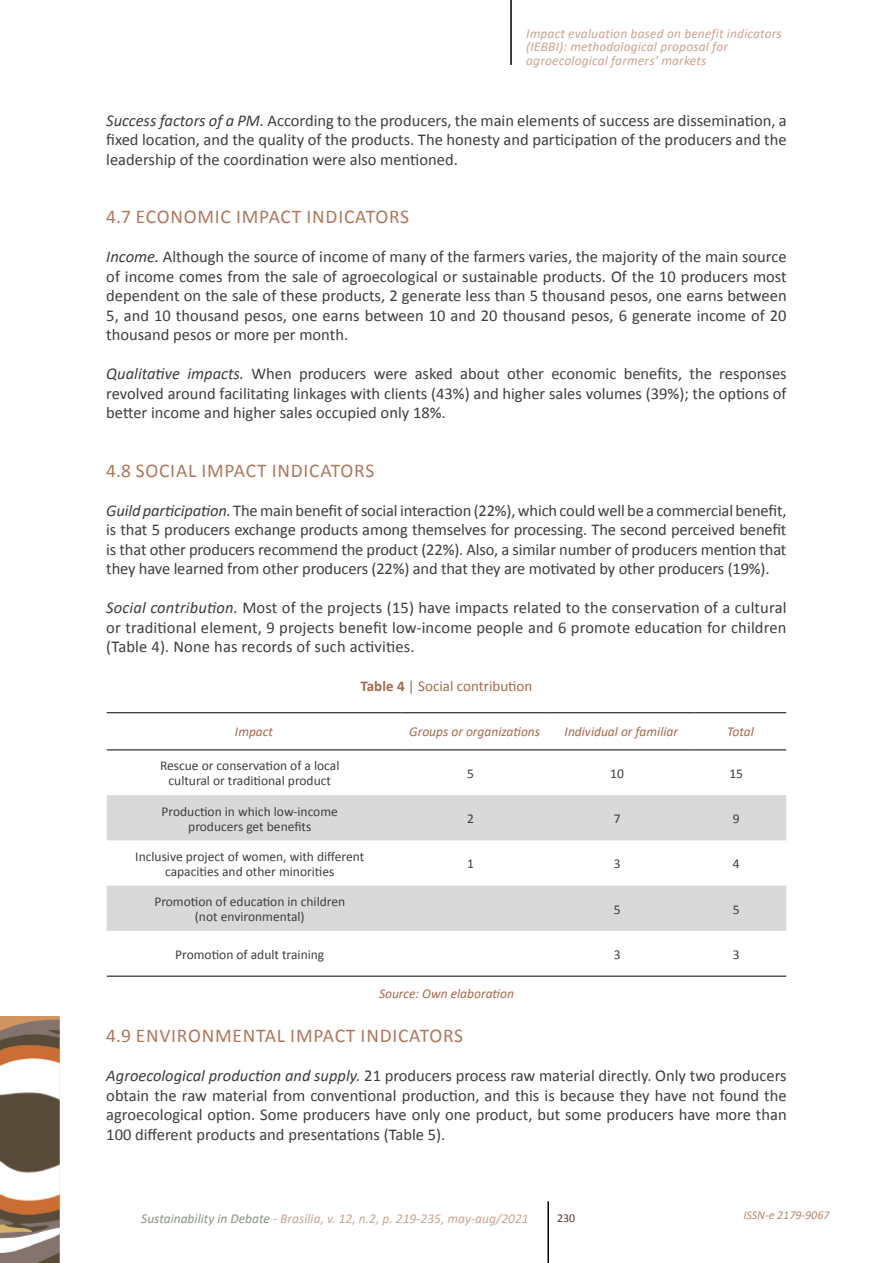
<style>
.page{position:relative;width:893px;height:1263px;background:#fff}
.page>*{position:absolute;margin:0;border:0;box-sizing:border-box;transform-origin:0 0}
.t1{font:19.5px "Calibri";letter-spacing:.04em;color:#af785e}
.t2{font:16.5px/19.5px "Calibri";color:#3e3d40;text-align:justify}
.t3{font:15px "Calibri";color:#a6694c}
.t4{font:13.5px/15px "Calibri";color:#3e3d40;text-align:center}
.t5{font:italic 13.5px/13.5px "Calibri";letter-spacing:.01em;color:#caa594}
.t6{font:italic 13.5px "Calibri";color:#a6694c}
.t7{font:italic 12px "Calibri";color:#b88770}
.t8{font:12px "Calibri";color:#673430}
.s1{font-style:italic}
.s2{font-weight:700}
.s3{color:#8b9583}
</style>
<div class="page">
<hr style="left:510px;top:0;width:2px;height:65px;background:#000">
<hr style="left:547px;top:1201px;width:2px;height:62px;background:#000">
<img style="left:0;top:1016px;width:60px;height:247px">
<svg style="left:107px;top:795px;width:679px;height:136px;fill:#d9d9d9"></svg>
<hr style="left:107px;top:976px;width:294px;height:1px;background:#000">
<hr style="left:401px;top:976px;width:147px;height:1px;background:#000">
<hr style="left:548px;top:976px;width:147px;height:1px;background:#000">
<hr style="left:695px;top:976px;width:91px;height:1px;background:#000">
<hr style="left:107px;top:712px;width:294px;height:1px;background:#000">
<hr style="left:401px;top:712px;width:147px;height:1px;background:#000">
<hr style="left:548px;top:712px;width:147px;height:1px;background:#000">
<hr style="left:695px;top:712px;width:91px;height:1px;background:#000">
<hr style="left:107px;top:749px;width:294px;height:1px;background:#000">
<hr style="left:401px;top:749px;width:147px;height:1px;background:#000">
<hr style="left:548px;top:749px;width:147px;height:1px;background:#000">
<hr style="left:695px;top:749px;width:91px;height:1px;background:#000">
<p class="t5" style="left:526px;top:26px;width:257px">Impact evaluation based on benefit indicators (IEBBI): methodological proposal for agroecological farmers’ markets</p>
<p class="t2" style="left:106px;top:111px;width:682px"><span class="s1">Success factors of a PM.</span> According to the producers, the main elements of success are dissemination, a fixed location, and the quality of the products. The honesty and participation of the producers and the leadership of the coordination were also mentioned.</p>
<p class="t1" style="left:106px;top:205px;width:304px">4.7 ECONOMIC IMPACT INDICATORS</p>
<p class="t2" style="left:106px;top:247px;width:682px"><span class="s1">Income.</span> Although the source of income of many of the farmers varies, the majority of the main source of income comes from the sale of agroecological or sustainable products. Of the 10 producers most dependent on the sale of these products, 2 generate less than 5 thousand pesos, one earns between 5, and 10 thousand pesos, one earns between 10 and 20 thousand pesos, 6 generate income of 20 thousand pesos or more per month.</p>
<p class="t2" style="left:106px;top:364px;width:682px"><span class="s1">Qualitative impacts.</span> When producers were asked about other economic benefits, the responses revolved around facilitating linkages with clients (43%) and higher sales volumes (39%); the options of better income and higher sales occupied only 18%.</p>
<p class="t1" style="left:106px;top:458px;width:269px">4.8 SOCIAL IMPACT INDICATORS</p>
<p class="t2" style="left:106px;top:501px;width:682px"><span class="s1">Guild participation.</span> The main benefit of social interaction (22%), which could well be a commercial benefit, is that 5 producers exchange products among themselves for processing. The second perceived benefit is that other producers recommend the product (22%). Also, a similar number of producers mention that they have learned from other producers (22%) and that they are motivated by other producers (19%).</p>
<p class="t2" style="left:106px;top:598px;width:682px"><span class="s1">Social contribution.</span> Most of the projects (15) have impacts related to the conservation of a cultural or traditional element, 9 projects benefit low-income people and 6 promote education for children (Table 4). None has records of such activities.</p>
<p class="t3" style="left:361px;top:677px;width:173px"><span class="s2">Table 4</span> | Social contribution</p>
<p class="t6" style="left:235px;top:723px;width:40px">Impact</p>
<p class="t6" style="left:409px;top:723px;width:132px">Groups or organizations</p>
<p class="t6" style="left:565px;top:723px;width:115px">Individual or familiar</p>
<p class="t6" style="left:727px;top:723px;width:28px">Total</p>
<p class="t4" style="left:160px;top:758px;width:181px">Rescue or conservation of a local cultural or traditional product</p>
<p class="t4" style="left:467px;top:766px;width:8px">5</p>
<p class="t4" style="left:610px;top:766px;width:15px">10</p>
<p class="t4" style="left:729px;top:766px;width:15px">15</p>
<p class="t4" style="left:162px;top:804px;width:178px">Production in which low-income producers get benefits</p>
<p class="t4" style="left:467px;top:811px;width:8px">2</p>
<p class="t4" style="left:614px;top:811px;width:8px">7</p>
<p class="t4" style="left:733px;top:811px;width:8px">9</p>
<p class="t4" style="left:135px;top:849px;width:230px">Inclusive project of women, with different capacities and other minorities</p>
<p class="t4" style="left:467px;top:856px;width:8px">1</p>
<p class="t4" style="left:614px;top:856px;width:8px">3</p>
<p class="t4" style="left:733px;top:856px;width:8px">4</p>
<p class="t4" style="left:154px;top:894px;width:192px">Promotion of education in children (not environmental)</p>
<p class="t4" style="left:614px;top:902px;width:8px">5</p>
<p class="t4" style="left:733px;top:902px;width:8px">5</p>
<p class="t4" style="left:175px;top:947px;width:151px">Promotion of adult training</p>
<p class="t4" style="left:614px;top:947px;width:8px">3</p>
<p class="t4" style="left:733px;top:947px;width:8px">3</p>
<p class="t6" style="left:379px;top:984px;width:137px">Source: Own elaboration</p>
<p class="t1" style="left:106px;top:1024px;width:358px">4.9 ENVIRONMENTAL IMPACT INDICATORS</p>
<p class="t2" style="left:106px;top:1066px;width:682px"><span class="s1">Agroecological production and supply.</span> 21 producers process raw material directly. Only two producers obtain the raw material from conventional production, and this is because they have not found the agroecological option. Some producers have only one product, but some producers have more than 100 different products and presentations (Table 5).</p>
<p class="t5" style="left:141px;top:1211px;width:389px"><span class="s3">Sustainability in Debate</span> - Brasília, v. 12, n.2, p. 219-235, may-aug/2021</p>
<p class="t7" style="left:743px;top:1206px;width:88px">ISSN-e 2179-9067</p>
<p class="t8" style="left:557px;top:1210px;width:20px">230</p>
</div>
